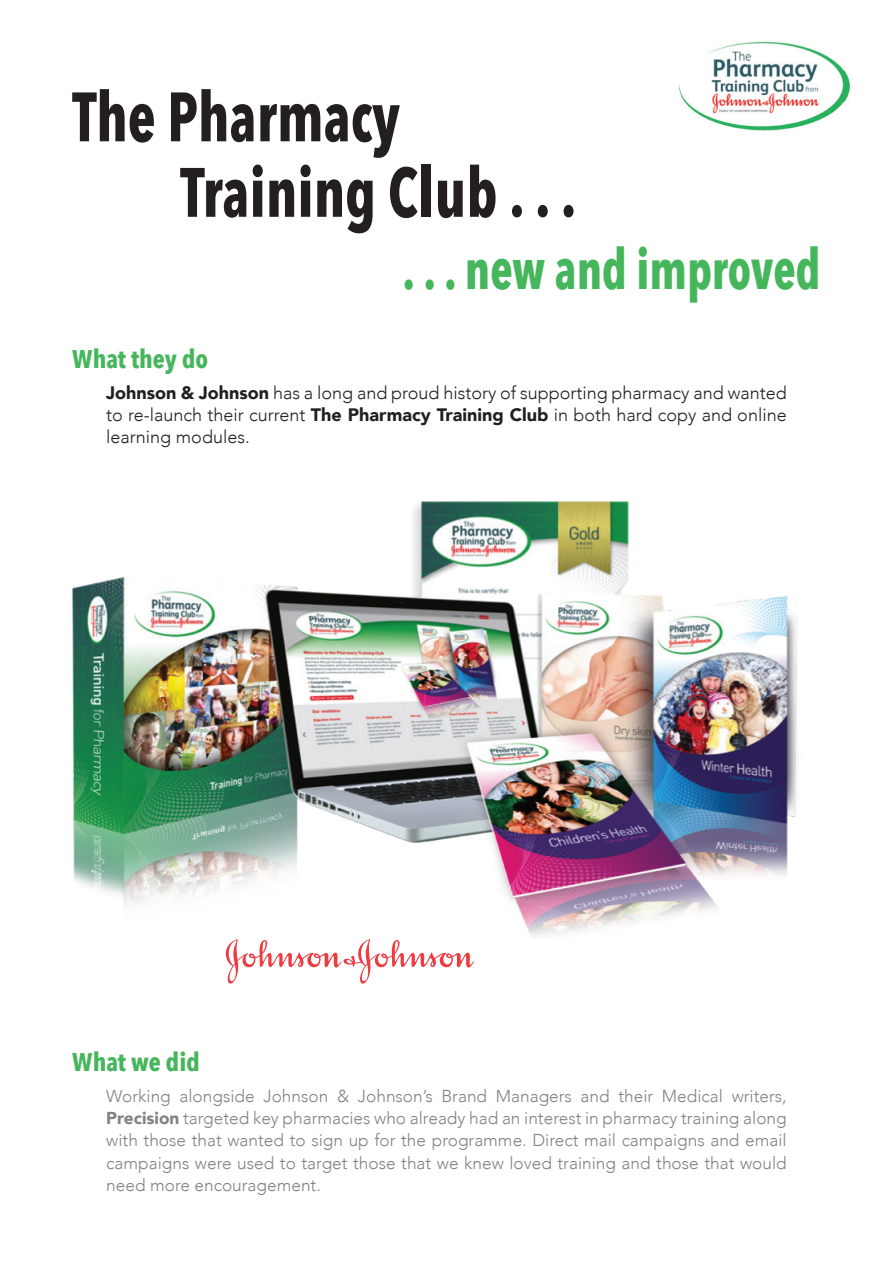
<style>
.page{position:relative;width:893px;height:1263px;background:#fff}
.page>*{position:absolute;margin:0;border:0;box-sizing:border-box;transform-origin:0 0}
.t1{font:700 69px/75.4px "Avenir Next Condensed";color:#231f20;scale:.85 1}
.t2{font:700 55.5px "Avenir Next Condensed";color:#46b65c;scale:.85 1}
.t3{font:700 25.5px "Avenir Next Condensed";color:#46b65c}
.t4{font:300 18px/22.2px "Avenir";color:#231f20;text-align:justify}
.t5{font:300 17.25px/22.2px "Avenir";color:#808285;text-align:justify}
.s1{font-weight:900}
</style>
<div class="page">
<img style="left:72px;top:501px;width:726px;height:455px">
<img style="left:679px;top:41px;width:171px;height:90px">
<svg style="left:226px;top:939px;width:248px;height:45px"></svg>
<h1 class="t1" style="left:180px;top:79px;width:468px;text-indent:-108px">The Pharmacy<br>Training Club . . .</h1>
<h2 class="t2" style="left:403px;top:236px;width:493px">. . . new and improved</h2>
<h3 class="t3" style="left:72px;top:344px;width:137px">What they do</h3>
<p class="t4" style="left:106px;top:382px;width:682px"><span class="s1">Johnson &amp; Johnson</span> has a long and proud history of supporting pharmacy and wanted to re-launch their current <span class="s1">The Pharmacy Training Club</span> in both hard copy and online learning modules.</p>
<h3 class="t3" style="left:72px;top:1047px;width:129px">What we did</h3>
<p class="t5" style="left:106px;top:1085px;width:682px">Working alongside Johnson &amp; Johnson’s Brand Managers and their Medical writers, <span class="s1">Precision</span> targeted key pharmacies who already had an interest in pharmacy training along with those that wanted to sign up for the programme. Direct mail campaigns and email campaigns were used to target those that we knew loved training and those that would need more encouragement.</p>
</div>
